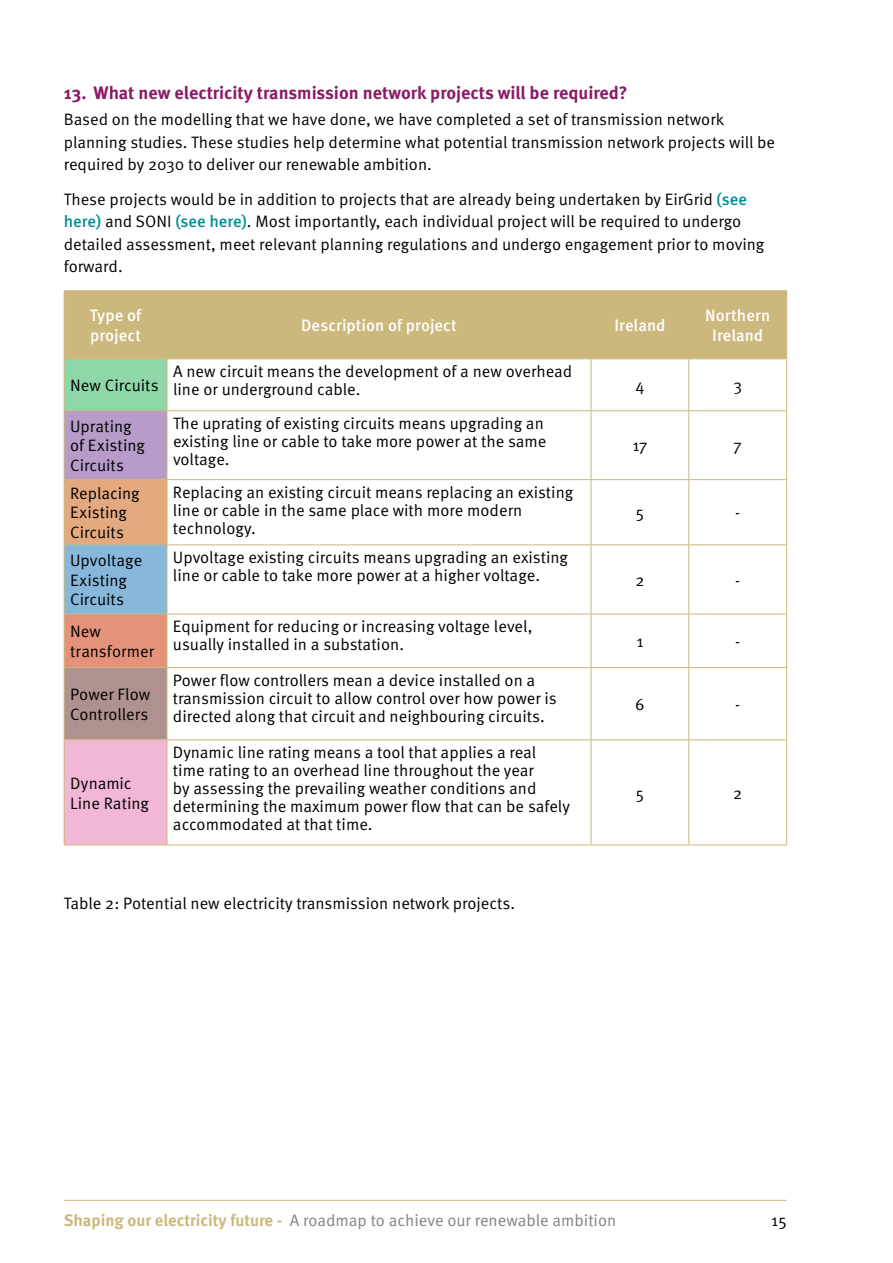
<style>
.page{position:relative;width:893px;height:1263px;background:#fff}
.page>*{position:absolute;margin:0;border:0;box-sizing:border-box;transform-origin:0 0}
.t1{font:700 18px "Meta Pro";color:#8a1b66}
.t2{font:16.5px/17.9px "Meta Pro Norm";color:#000}
.t3{font:16.5px "Meta Pro Norm";color:#808285}
.t4{font:500 16.5px/19.8px "Meta Pro";color:#fff}
.s1{font-family:"Meta Pro";font-weight:500;color:#008e96}
.s2{font-family:"Meta Pro";font-weight:700;color:#ccb87c}
</style>
<div class="page">
<hr style="left:64px;top:1200px;width:723px;height:1px;background:#ccb87c">
<div style="left:65px;top:291px;width:721px;height:67px;background:#ccb87c"></div>
<div style="left:64px;top:359px;width:103px;height:52px;background:#8fd7a8"></div>
<div style="left:64px;top:411px;width:103px;height:69px;background:#b79cca"></div>
<div style="left:64px;top:480px;width:103px;height:65px;background:#e5a980"></div>
<div style="left:64px;top:545px;width:103px;height:69px;background:#87b8dc"></div>
<div style="left:64px;top:614px;width:103px;height:54px;background:#e5927a"></div>
<div style="left:64px;top:668px;width:103px;height:72px;background:#af9290"></div>
<div style="left:64px;top:740px;width:103px;height:105px;background:#f1b7d5"></div>
<hr style="left:64px;top:290px;width:103px;height:1px;background:#ccb87c">
<hr style="left:64px;top:291px;width:1px;height:67px;background:#ccb87c">
<hr style="left:167px;top:290px;width:424px;height:1px;background:#ccb87c">
<hr style="left:167px;top:291px;width:1px;height:67px;background:#ccb87c">
<hr style="left:591px;top:290px;width:98px;height:1px;background:#ccb87c">
<hr style="left:591px;top:291px;width:1px;height:67px;background:#ccb87c">
<hr style="left:689px;top:290px;width:98px;height:1px;background:#ccb87c">
<hr style="left:688px;top:291px;width:1px;height:67px;background:#ccb87c">
<hr style="left:786px;top:291px;width:1px;height:67px;background:#ccb87c">
<hr style="left:64px;top:358px;width:103px;height:1px;background:#ccb87c">
<hr style="left:64px;top:359px;width:1px;height:51px;background:#ccb87c">
<hr style="left:167px;top:358px;width:424px;height:1px;background:#ccb87c">
<hr style="left:167px;top:359px;width:1px;height:51px;background:#ccb87c">
<hr style="left:591px;top:358px;width:98px;height:1px;background:#ccb87c">
<hr style="left:591px;top:359px;width:1px;height:51px;background:#ccb87c">
<hr style="left:689px;top:358px;width:98px;height:1px;background:#ccb87c">
<hr style="left:688px;top:359px;width:1px;height:51px;background:#ccb87c">
<hr style="left:786px;top:359px;width:1px;height:51px;background:#ccb87c">
<hr style="left:64px;top:410px;width:103px;height:1px;background:#ccb87c">
<hr style="left:64px;top:411px;width:1px;height:68px;background:#ccb87c">
<hr style="left:167px;top:410px;width:424px;height:1px;background:#ccb87c">
<hr style="left:167px;top:411px;width:1px;height:68px;background:#ccb87c">
<hr style="left:591px;top:410px;width:98px;height:1px;background:#ccb87c">
<hr style="left:591px;top:411px;width:1px;height:68px;background:#ccb87c">
<hr style="left:689px;top:410px;width:98px;height:1px;background:#ccb87c">
<hr style="left:688px;top:411px;width:1px;height:68px;background:#ccb87c">
<hr style="left:786px;top:411px;width:1px;height:68px;background:#ccb87c">
<hr style="left:64px;top:479px;width:103px;height:1px;background:#ccb87c">
<hr style="left:64px;top:480px;width:1px;height:64px;background:#ccb87c">
<hr style="left:167px;top:479px;width:424px;height:1px;background:#ccb87c">
<hr style="left:167px;top:480px;width:1px;height:64px;background:#ccb87c">
<hr style="left:591px;top:479px;width:98px;height:1px;background:#ccb87c">
<hr style="left:591px;top:480px;width:1px;height:64px;background:#ccb87c">
<hr style="left:689px;top:479px;width:98px;height:1px;background:#ccb87c">
<hr style="left:688px;top:480px;width:1px;height:64px;background:#ccb87c">
<hr style="left:786px;top:480px;width:1px;height:64px;background:#ccb87c">
<hr style="left:64px;top:544px;width:103px;height:1px;background:#ccb87c">
<hr style="left:64px;top:545px;width:1px;height:69px;background:#ccb87c">
<hr style="left:167px;top:544px;width:424px;height:1px;background:#ccb87c">
<hr style="left:167px;top:545px;width:1px;height:69px;background:#ccb87c">
<hr style="left:591px;top:544px;width:98px;height:1px;background:#ccb87c">
<hr style="left:591px;top:545px;width:1px;height:69px;background:#ccb87c">
<hr style="left:689px;top:544px;width:98px;height:1px;background:#ccb87c">
<hr style="left:688px;top:545px;width:1px;height:69px;background:#ccb87c">
<hr style="left:786px;top:545px;width:1px;height:69px;background:#ccb87c">
<hr style="left:64px;top:614px;width:103px;height:1px;background:#ccb87c">
<hr style="left:64px;top:614px;width:1px;height:53px;background:#ccb87c">
<hr style="left:167px;top:614px;width:424px;height:1px;background:#ccb87c">
<hr style="left:167px;top:614px;width:1px;height:53px;background:#ccb87c">
<hr style="left:591px;top:614px;width:98px;height:1px;background:#ccb87c">
<hr style="left:591px;top:614px;width:1px;height:53px;background:#ccb87c">
<hr style="left:689px;top:614px;width:98px;height:1px;background:#ccb87c">
<hr style="left:688px;top:614px;width:1px;height:53px;background:#ccb87c">
<hr style="left:786px;top:614px;width:1px;height:53px;background:#ccb87c">
<hr style="left:64px;top:667px;width:103px;height:1px;background:#ccb87c">
<hr style="left:64px;top:668px;width:1px;height:71px;background:#ccb87c">
<hr style="left:167px;top:667px;width:424px;height:1px;background:#ccb87c">
<hr style="left:167px;top:668px;width:1px;height:71px;background:#ccb87c">
<hr style="left:591px;top:667px;width:98px;height:1px;background:#ccb87c">
<hr style="left:591px;top:668px;width:1px;height:71px;background:#ccb87c">
<hr style="left:689px;top:667px;width:98px;height:1px;background:#ccb87c">
<hr style="left:688px;top:668px;width:1px;height:71px;background:#ccb87c">
<hr style="left:786px;top:668px;width:1px;height:71px;background:#ccb87c">
<hr style="left:64px;top:739px;width:103px;height:1px;background:#ccb87c">
<hr style="left:64px;top:740px;width:1px;height:104px;background:#ccb87c">
<hr style="left:167px;top:739px;width:424px;height:1px;background:#ccb87c">
<hr style="left:167px;top:740px;width:1px;height:104px;background:#ccb87c">
<hr style="left:591px;top:739px;width:98px;height:1px;background:#ccb87c">
<hr style="left:591px;top:740px;width:1px;height:104px;background:#ccb87c">
<hr style="left:689px;top:739px;width:98px;height:1px;background:#ccb87c">
<hr style="left:688px;top:740px;width:1px;height:104px;background:#ccb87c">
<hr style="left:786px;top:740px;width:1px;height:104px;background:#ccb87c">
<hr style="left:64px;top:844px;width:103px;height:1px;background:#ccb87c">
<hr style="left:167px;top:844px;width:424px;height:1px;background:#ccb87c">
<hr style="left:591px;top:844px;width:98px;height:1px;background:#ccb87c">
<hr style="left:689px;top:844px;width:98px;height:1px;background:#ccb87c">
<p class="t1" style="left:64px;top:78px;width:565px">13. What new electricity transmission network projects will be required?</p>
<p class="t2" style="left:64px;top:107px;width:713px;line-height:22.5px">Based on the modelling that we have done, we have completed a set of transmission network planning studies. These studies help determine what potential transmission network projects will be required by 2030 to deliver our renewable ambition.</p>
<p class="t2" style="left:64px;top:187px;width:702px;line-height:22.5px">These projects would be in addition to projects that are already being undertaken by EirGrid <span class="s1">(see here)</span> and SONI <span class="s1">(see here)</span>. Most importantly, each individual project will be required to undergo detailed assessment, meet relevant planning regulations and undergo engagement prior to moving forward.</p>
<p class="t4" style="left:90px;top:304px;width:53px">Type of project</p>
<p class="t4" style="left:301px;top:314px;width:157px">Description of project</p>
<p class="t4" style="left:614px;top:314px;width:52px">Ireland</p>
<p class="t4" style="left:705px;top:304px;width:67px;text-align:center">Northern<br>Ireland</p>
<p class="t2" style="left:70px;top:375px;width:90px">New Circuits</p>
<p class="t2" style="left:173px;top:362px;width:401px">A new circuit means the development of a new overhead line or underground cable.</p>
<p class="t2" style="left:635px;top:375px;width:10px">4</p>
<p class="t2" style="left:733px;top:375px;width:10px">3</p>
<p class="t2" style="left:70px;top:415px;width:76px;line-height:19.8px">Uprating of Existing<br>Circuits</p>
<p class="t2" style="left:173px;top:413px;width:375px">The uprating of existing circuits means upgrading an existing line or cable to take more power at the same voltage.</p>
<p class="t2" style="left:70px;top:482px;width:71px;line-height:19.8px">Replacing<br>Existing<br>Circuits</p>
<p class="t2" style="left:173px;top:482px;width:402px">Replacing an existing circuit means replacing an existing line or cable in the same place with more modern technology.</p>
<p class="t2" style="left:70px;top:549px;width:74px;line-height:19.8px">Upvoltage<br>Existing<br>Circuits</p>
<p class="t2" style="left:173px;top:548px;width:397px">Upvoltage existing circuits means upgrading an existing line or cable to take more power at a higher voltage.</p>
<p class="t2" style="left:70px;top:620px;width:86px;line-height:19.8px">New transformer</p>
<p class="t2" style="left:173px;top:617px;width:361px">Equipment for reducing or increasing voltage level, usually installed in a substation.</p>
<p class="t2" style="left:70px;top:683px;width:82px;line-height:19.8px">Power Flow<br>Controllers</p>
<p class="t2" style="left:70px;top:772px;width:80px;line-height:19.8px">Dynamic<br>Line Rating</p>
<p class="t2" style="left:173px;top:670px;width:385px">Power flow controllers mean a device installed on a transmission circuit to allow control over how power is directed along that circuit and neighbouring circuits.</p>
<p class="t2" style="left:173px;top:743px;width:398px">Dynamic line rating means a tool that applies a real time rating to an overhead line throughout the year<br>by assessing the prevailing weather conditions and determining the maximum power flow that can be safely accommodated at that time.</p>
<p class="t2" style="left:64px;top:893px;width:453px">Table 2: Potential new electricity transmission network projects.</p>
<p class="t2" style="left:632px;top:436px;width:17px">17</p>
<p class="t2" style="left:734px;top:436px;width:10px">7</p>
<p class="t2" style="left:636px;top:503px;width:10px">5</p>
<p class="t2" style="left:735px;top:503px;width:6px">-</p>
<p class="t2" style="left:635px;top:570px;width:11px">2</p>
<p class="t2" style="left:735px;top:570px;width:6px">-</p>
<p class="t2" style="left:636px;top:631px;width:9px">1</p>
<p class="t2" style="left:735px;top:631px;width:6px">-</p>
<p class="t2" style="left:635px;top:694px;width:11px">6</p>
<p class="t2" style="left:735px;top:694px;width:6px">-</p>
<p class="t2" style="left:636px;top:783px;width:10px">5</p>
<p class="t2" style="left:733px;top:783px;width:11px">2</p>
<p class="t3" style="left:64px;top:1208px;width:554px"><span class="s2">Shaping our electricity future -</span> A roadmap to achieve our renewable ambition</p>
<p class="t2" style="left:771px;top:1210px;width:17px">15</p>
</div>
